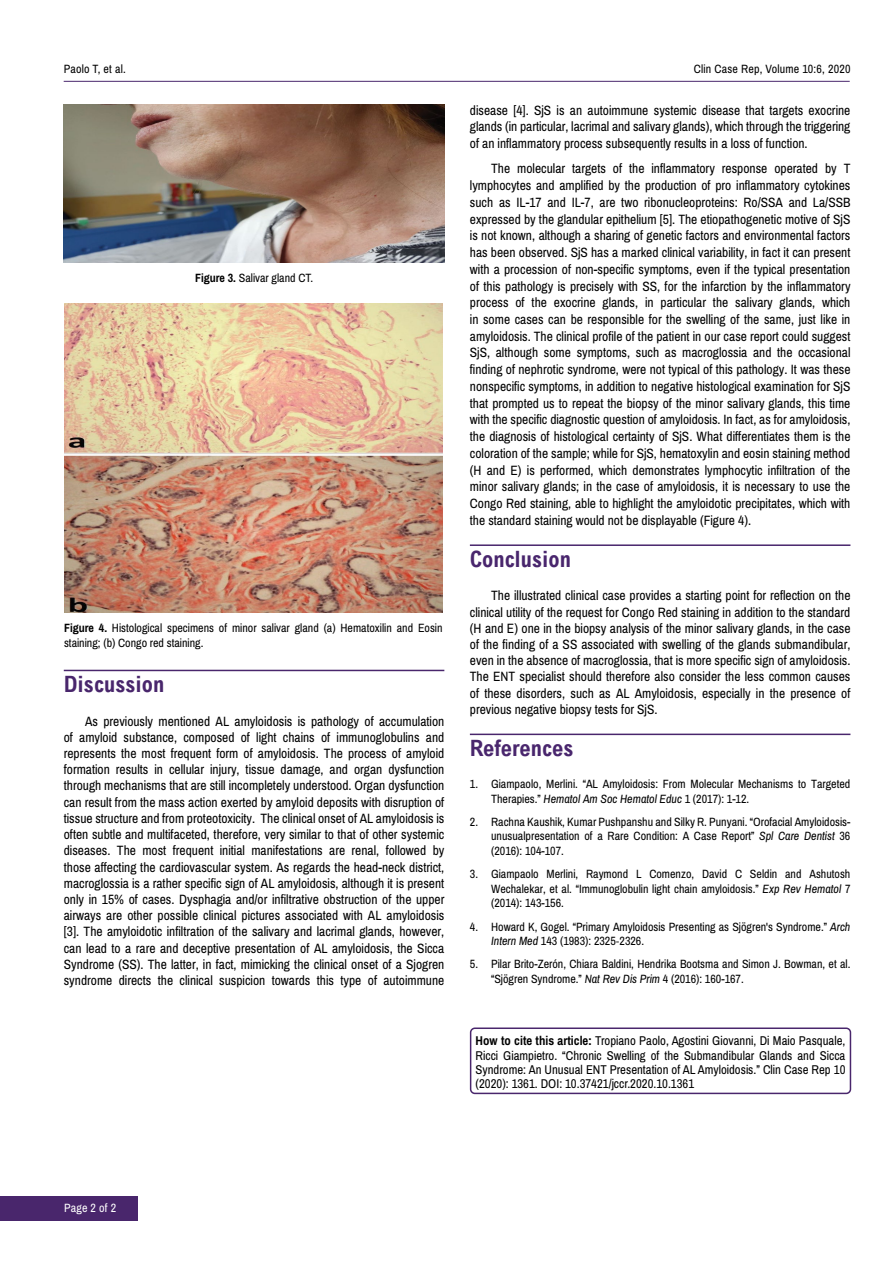
<style>
.page{position:relative;width:893px;height:1263px;background:#fff}
.page>*{position:absolute;margin:0;border:0;box-sizing:border-box;transform-origin:0 0}
.t1{font:700 condensed 22.5px "Arial";color:#49266d}
.t2{font:700 condensed 22.5px "Arial";color:#49266c}
.t3{font:13.5px/16.2px "Archivo Narrow";color:#000;text-align:justify}
.t4{font:12.75px/14.4px "Archivo Narrow";color:#000;text-align:justify}
.t5{font:12px/14.7px "Archivo Narrow";color:#000}
.t6{font:12px "Archivo Narrow";letter-spacing:.015em;color:#fff}
.s1{font-weight:700}
.s2{font-style:italic}
.s3{font-family:"Calibri"}
</style>
<div class="page">
<hr style="left:64px;top:81px;width:786px;height:1px;background:#49266c">
<div style="left:0;top:1196px;width:137px;height:24px;background:#49266c"></div>
<hr style="left:64px;top:670px;width:380px;height:1px;background:#49266c">
<hr style="left:470px;top:544px;width:380px;height:2px;background:#49266c">
<hr style="left:470px;top:734px;width:380px;height:1px;background:#49266c">
<div style="left:470px;top:1027px;width:381px;height:67px;border:2px solid #49266c;border-radius:4px"></div>
<img style="left:64px;top:105px;width:380px;height:158px">
<img style="left:64px;top:304px;width:379px;height:308px">
<p class="t5" style="left:64px;top:61px;width:63px">Paolo T, et al.</p>
<p class="t5" style="left:694px;top:61px;width:158px">Clin Case Rep, Volume 10:6, 2020</p>
<p class="t5" style="left:195px;top:271px;width:120px"><span class="s1">Figure 3.</span> Salivar gland CT.</p>
<p class="t5" style="left:64px;top:621px;width:380px"><span class="s1">Figure 4.</span> Histological specimens of minor salivar gland (a) Hematoxilin and Eosin staining; (b) Congo red staining.</p>
<h1 class="t2" style="left:64px;top:672px;width:102px">Discussion</h1>
<p class="t3" style="left:64px;top:713px;width:382px;text-indent:21px">As previously mentioned AL amyloidosis is pathology of accumulation of amyloid substance, composed of light chains of immunoglobulins and represents the most frequent form of amyloidosis. The process of amyloid formation results in cellular injury, tissue damage, and organ dysfunction through mechanisms that are still incompletely understood. Organ dysfunction can result from the mass action exerted by amyloid deposits with disruption of tissue structure and from proteotoxicity. The clinical onset of AL amyloidosis is often subtle and multifaceted, therefore, very similar to that of other systemic diseases. The most frequent initial manifestations are renal, followed by those affecting the cardiovascular system. As regards the head-neck district, macroglossia is a rather specific sign of AL amyloidosis, although it is present only in 15% of cases. Dysphagia and/or infiltrative obstruction of the upper airways are other possible clinical pictures associated with AL amyloidosis [3]. The amyloidotic infiltration of the salivary and lacrimal glands, however, can lead to a rare and deceptive presentation of AL amyloidosis, the Sicca Syndrome (SS). The latter, in fact, mimicking the clinical onset of a Sjogren syndrome directs the clinical suspicion towards this type of autoimmune</p>
<p class="t3" style="left:470px;top:102px;width:382px;line-height:16.8px">disease [4]. SjS is an autoimmune systemic disease that targets exocrine glands (in particular, lacrimal and salivary glands), which through the triggering of an inflammatory process subsequently results in a loss of function.</p>
<p class="t3" style="left:470px;top:161px;width:382px;line-height:16.8px;text-indent:21px">The molecular targets of the inflammatory response operated by T lymphocytes and amplified by the production of pro inflammatory cytokines such as IL-17 and IL-7, are two ribonucleoproteins: Ro/SSA and La/SSB expressed by the glandular epithelium [5]. The etiopathogenetic motive of SjS is not known, although a sharing of genetic factors and environmental factors has been observed. SjS has a marked clinical variability, in fact it can present with a procession of non-specific symptoms, even if the typical presentation of this pathology is precisely with SS, for the infarction by the inflammatory process of the exocrine glands, in particular the salivary glands, which in some cases can be responsible for the swelling of the same, just like in amyloidosis. The clinical profile of the patient in our case report could suggest SjS, although some symptoms, such as macroglossia and the occasional finding of nephrotic syndrome, were not typical of this pathology. It was these nonspecific symptoms, in addition to negative histological examination for SjS that prompted us to repeat the biopsy of the minor salivary glands, this time with the specific diagnostic question of amyloidosis. In fact, as for amyloidosis, the diagnosis of histological certainty of SjS. What differentiates them is the coloration of the sample; while for SjS, hematoxylin and eosin staining method (H and E) is performed, which demonstrates lymphocytic infiltration of the minor salivary glands; in the case of amyloidosis, it is necessary to use the Congo Red staining, able to highlight the amyloidotic precipitates, which with the standard staining would not be displayable (Figure 4).</p>
<h1 class="t1" style="left:470px;top:547px;width:103px">Conclusion</h1>
<p class="t3" style="left:470px;top:588px;width:382px;text-indent:21px">The illustrated clinical case provides a starting point for reflection on the clinical utility of the request for Congo Red staining in addition to the standard (H and E) one in the biopsy analysis of the minor salivary glands, in the case of the finding of a SS associated with swelling of the glands submandibular, even in the absence of macroglossia, that is more specific sign of amyloidosis.<br>The ENT specialist should therefore also consider the less common causes of these disorders, such as AL Amyloidosis, especially in the presence of previous negative biopsy tests for SjS.</p>
<h1 class="t1" style="left:470px;top:736px;width:105px">References</h1>
<p class="t5" style="left:491px;top:777px;width:361px;text-indent:-21px">1. Giampaolo, Merlini. “AL Amyloidosis: From Molecular Mechanisms to Targeted<br>Therapies.” <span class="s2">Hematol Am Soc Hematol Educ</span> 1 (2017): 1-12.</p>
<p class="t5" style="left:491px;top:814px;width:361px;text-align:justify;text-indent:-21px">2. Rachna Kaushik, Kumar Pushpanshu and Silky R. Punyani. “Orofacial Amyloidosis&shy;unusualpresentation of a Rare Condition: A Case Report” <span class="s2">Spl Care Dentist</span> 36 (2016): 104-107.</p>
<p class="t5" style="left:491px;top:867px;width:361px;text-align:justify;text-indent:-21px">3. Giampaolo Merlini, Raymond L Comenzo, David C Seldin and Ashutosh Wechalekar, et al. “Immunoglobulin light chain amyloidosis.” <span class="s2">Exp Rev Hematol</span> 7 (2014): 143-156.</p>
<p class="t5" style="left:491px;top:919px;width:361px;text-indent:-21px">4. Howard K, Gogel. “Primary Amyloidosis Presenting as Sjögren's Syndrome.” <span class="s2">Arch<br>Intern Med</span> 143 (1983): 2325<span class="s3">‐</span>2326.</p>
<p class="t5" style="left:491px;top:957px;width:361px;text-indent:-21px">5. Pilar Brito-Zerón, Chiara Baldini, Hendrika Bootsma and Simon J. Bowman, et al. “Sjögren Syndrome.” <span class="s2">Nat Rev Dis Prim</span> 4 (2016): 160-167.</p>
<p class="t4" style="left:476px;top:1034px;width:371px"><span class="s1">How to cite this article:</span> Tropiano Paolo, Agostini Giovanni, Di Maio Pasquale, Ricci Giampietro. “Chronic Swelling of the Submandibular Glands and Sicca Syndrome: An Unusual ENT Presentation of AL Amyloidosis.” Clin Case Rep 10 (2020): 1361. DOI: 10.37421/jccr.2020.10.1361</p>
<p class="t6" style="left:64px;top:1201px;width:54px">Page 2 of 2</p>
</div>
